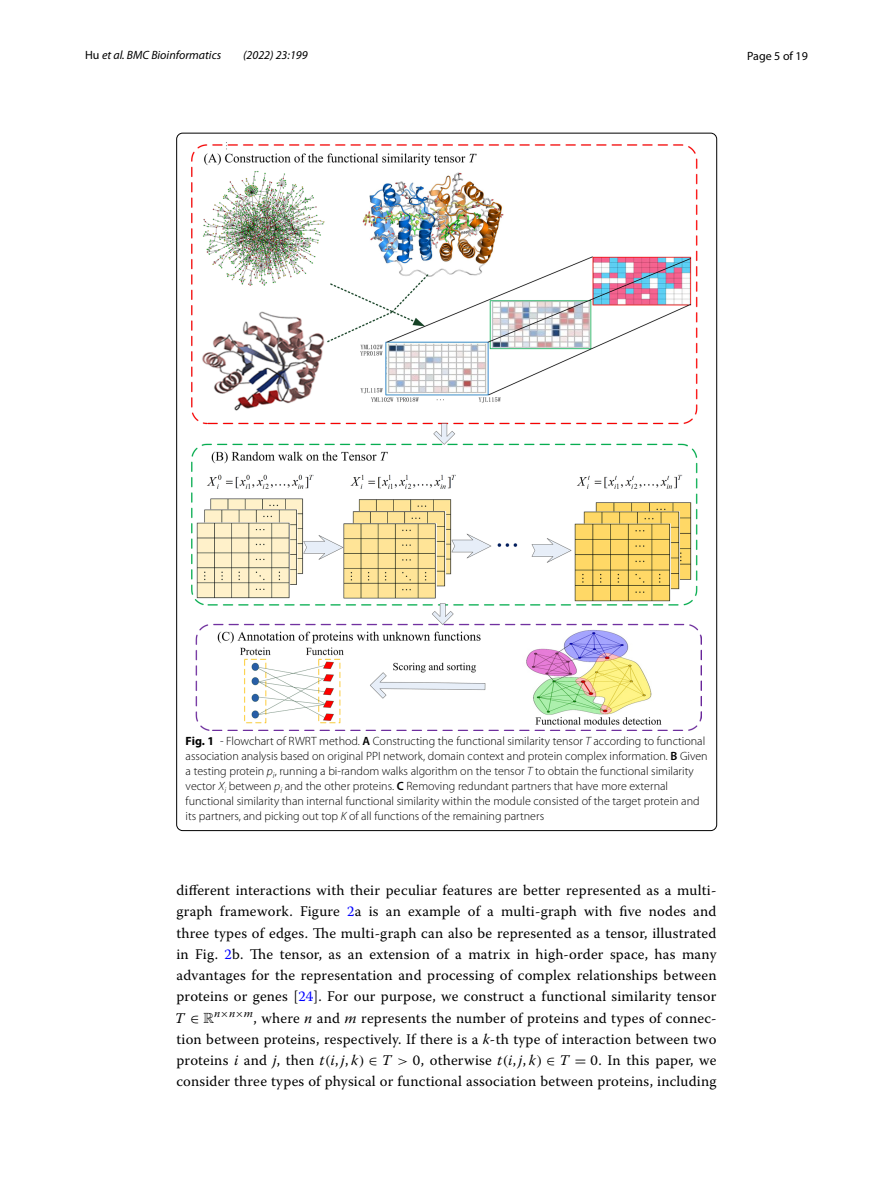
<style>
.page{position:relative;width:893px;height:1187px;background:#fff}
.page>*{position:absolute;margin:0;border:0;box-sizing:border-box;transform-origin:0 0}
.t1{font:14.7px/21.3px "Warnock Pro";letter-spacing:.015em;color:#000;text-align:justify}
.t2{font:300 12px/15px "Myriad Pro";color:#000}
.t3{font:italic 12px "Myriad Pro";color:#000}
.t4{font:12px "Myriad Pro";color:#000}
.s1{font-style:normal}
.s2{font-weight:700}
.s3{font-weight:600}
.s4{font-style:italic}
.s5{color:#00f}
.s6{font-family:"Warnock Pro It 3"}
.s7{font-family:"MTSYN3"}
.s8{font-family:"MSBM10"}
.s9{font-family:"Warnock Pro It 4"}
.s10{font-family:"MTMI2"}
.s11{font-family:"Warnock Pro Regular 3"}
.s12{font-family:"MTSYN"}
.s13{font-family:"Warnock Pro It 2"}
.s14{font-family:"MTMI"}
.s15{font-family:"Warnock Pro Regular 2"}
.s16{font-family:"MTSYN2"}
</style>
<div class="page">
<img style="left:191px;top:142px;width:511px;height:588px">
<p class="t3" style="left:85px;top:48px;width:138px"><span class="s1">Hu</span> et al. BMC Bioinformatics</p>
<p class="t3" style="left:243px;top:48px;width:66px">(2022) 23:199</p>
<p class="t4" style="left:747px;top:48px;width:62px">Page 5 of 19</p>
<p class="t2" style="left:186px;top:734px;width:523px"><span class="s2">Fig. 1</span> - Flowchart of RWRT method. <span class="s3">A</span> Constructing the functional similarity tensor <span class="s4">T</span> according to functional association analysis based on original PPI network, domain context and protein complex information. <span class="s3">B</span> Given a testing protein <span class="s4">p</span><sub>i</sub>, running a bi-random walks algorithm on the tensor <span class="s4">T</span> to obtain the functional similarity vector <span class="s4">X</span><sub>i</sub> between <span class="s4">p</span><sub>i</sub> and the other proteins. <span class="s3">C</span> Removing redundant partners that have more external functional similarity than internal functional similarity within the module consisted of the target protein and its partners, and picking out top <span class="s4">K</span> of all functions of the remaining partners</p>
<p class="t1" style="left:175px;top:879px;width:543px">different interactions with their peculiar features are better represented as a multi&shy;graph framework. Figure <span class="s5">2</span>a is an example of a multi-graph with five nodes and three types of edges. The multi-graph can also be represented as a tensor, illustrated in Fig. <span class="s5">2</span>b. The tensor, as an extension of a matrix in high-order space, has many advantages for the representation and processing of complex relationships between proteins or genes [<span class="s5">24</span>]. For our purpose, we construct a functional similarity tensor <span class="s6">T</span> <span class="s7">∈</span> <span class="s8">R</span><sup>n</sup><sup>×</sup><sup>n</sup><sup>×</sup><sup>m</sup>, where <span class="s4">n</span> and <span class="s4">m</span> represents the number of proteins and types of connec&shy;tion between proteins, respectively. If there is a <span class="s4">k</span>-th type of interaction between two proteins <span class="s4">i</span> and <span class="s4">j</span>, then <span class="s9">t</span><span class="s10">(</span><span class="s9">i</span><span class="s11">,</span> <span class="s9">j</span><span class="s11">,</span> <span class="s9">k</span><span class="s10">)</span> <span class="s12">∈</span> <span class="s9">T</span> <span class="s10">&gt;</span> <span class="s11">0</span>, otherwise <span class="s13">t</span><span class="s14">(</span><span class="s13">i</span><span class="s15">,</span> <span class="s13">j</span><span class="s15">,</span> <span class="s13">k</span><span class="s14">)</span> <span class="s16">∈</span> <span class="s13">T</span> <span class="s16">=</span> <span class="s15">0</span>. In this paper, we consider three types of physical or functional association between proteins, including</p>
</div>
